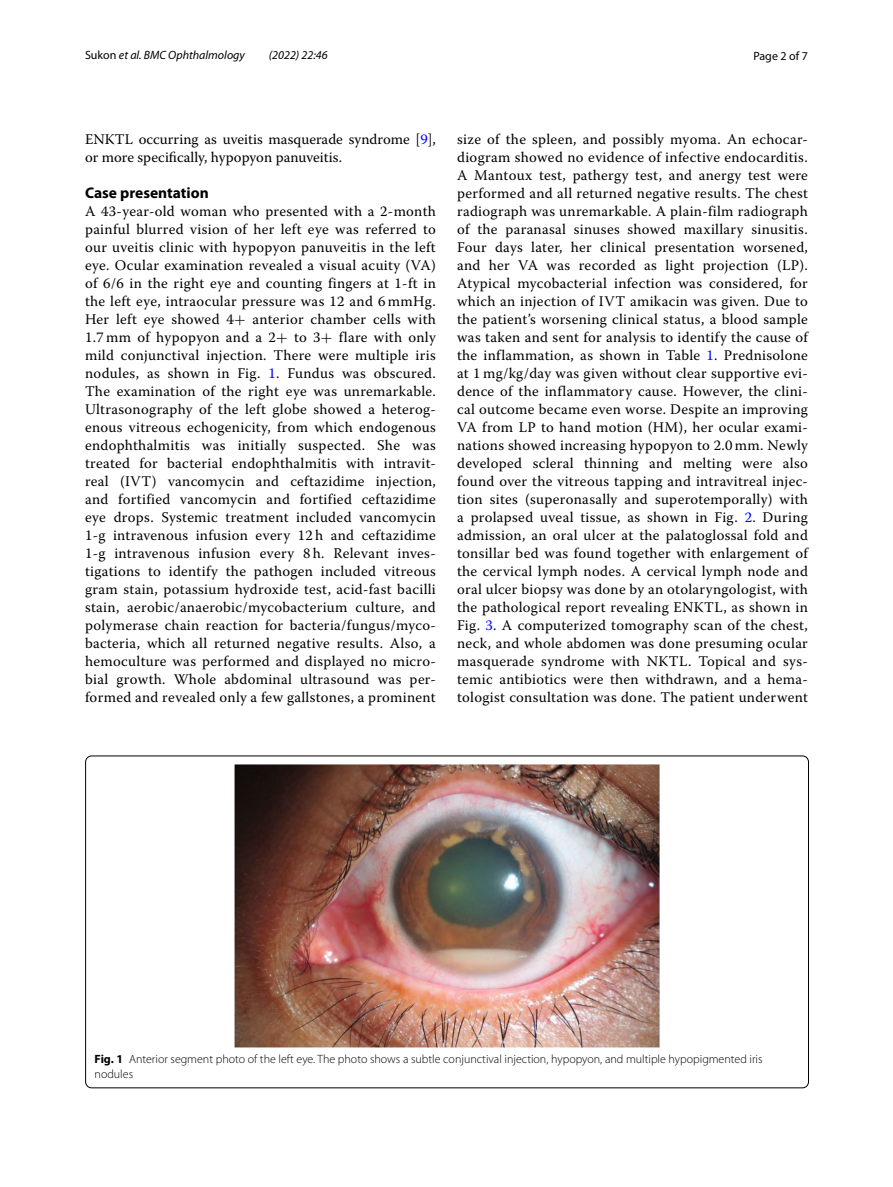
<style>
.page{position:relative;width:893px;height:1187px;background:#fff}
.page>*{position:absolute;margin:0;border:0;box-sizing:border-box;transform-origin:0 0}
.t1{font:700 15.45px "Myriad Pro";color:#000}
.t2{font:14.7px/18px "Warnock Pro";letter-spacing:.015em;color:#000;text-align:justify}
.t3{font:300 12px/15px "Myriad Pro";color:#000}
.t4{font:italic 12px "Myriad Pro";color:#000}
.t5{font:12px "Myriad Pro";color:#000}
.s1{font-style:normal}
.s2{color:#00f}
.s3{font-family:"MTSY"}
.s4{font-weight:700}
</style>
<div class="page">
<img style="left:234px;top:765px;width:426px;height:282px">
<p class="t4" style="left:85px;top:48px;width:161px"><span class="s1">Sukon</span> et al. BMC Ophthalmology</p>
<p class="t4" style="left:269px;top:48px;width:60px">(2022) 22:46</p>
<p class="t5" style="left:753px;top:48px;width:56px">Page 2 of 7</p>
<p class="t2" style="left:85px;top:130px;width:352px">ENKTL occurring as uveitis masquerade syndrome [<span class="s2">9</span>], or more specifically, hypopyon panuveitis.</p>
<p class="t1" style="left:85px;top:182px;width:125px">Case presentation</p>
<p class="t2" style="left:85px;top:202px;width:352px">A 43-year-old woman who presented with a 2-month painful blurred vision of her left eye was referred to our uveitis clinic with hypopyon panuveitis in the left eye. Ocular examination revealed a visual acuity (VA) of 6/6 in the right eye and counting fingers at 1-ft in the left eye, intraocular pressure was 12 and 6 mmHg.<br>Her left eye showed 4<span class="s3">+</span> anterior chamber cells with 1.7 mm of hypopyon and a 2<span class="s3">+</span> to 3<span class="s3">+</span> flare with only mild conjunctival injection. There were multiple iris nodules, as shown in Fig. <span class="s2">1</span>. Fundus was obscured.<br>The examination of the right eye was unremarkable.<br>Ultrasonography of the left globe showed a heterog&shy;enous vitreous echogenicity, from which endogenous endophthalmitis was initially suspected. She was treated for bacterial endophthalmitis with intravit&shy;real (IVT) vancomycin and ceftazidime injection, and fortified vancomycin and fortified ceftazidime eye drops. Systemic treatment included vancomycin 1-g intravenous infusion every 12 h and ceftazidime 1-g intravenous infusion every 8 h. Relevant inves&shy;tigations to identify the pathogen included vitreous gram stain, potassium hydroxide test, acid-fast bacilli stain, aerobic/anaerobic/mycobacterium culture, and polymerase chain reaction for bacteria/fungus/myco&shy;bacteria, which all returned negative results. Also, a hemoculture was performed and displayed no micro&shy;bial growth. Whole abdominal ultrasound was per&shy;formed and revealed only a few gallstones, a prominent</p>
<p class="t2" style="left:457px;top:130px;width:352px">size of the spleen, and possibly myoma. An echocar&shy;diogram showed no evidence of infective endocarditis.<br>A Mantoux test, pathergy test, and anergy test were performed and all returned negative results. The chest radiograph was unremarkable. A plain-film radiograph of the paranasal sinuses showed maxillary sinusitis.<br>Four days later, her clinical presentation worsened, and her VA was recorded as light projection (LP).<br>Atypical mycobacterial infection was considered, for which an injection of IVT amikacin was given. Due to the patient’s worsening clinical status, a blood sample was taken and sent for analysis to identify the cause of the inflammation, as shown in Table <span class="s2">1</span>. Prednisolone at 1 mg/kg/day was given without clear supportive evi&shy;dence of the inflammatory cause. However, the clini&shy;cal outcome became even worse. Despite an improving VA from LP to hand motion (HM), her ocular exami&shy;nations showed increasing hypopyon to 2.0 mm. Newly developed scleral thinning and melting were also found over the vitreous tapping and intravitreal injec&shy;tion sites (superonasally and superotemporally) with a prolapsed uveal tissue, as shown in Fig. <span class="s2">2</span>. During admission, an oral ulcer at the palatoglossal fold and tonsillar bed was found together with enlargement of the cervical lymph nodes. A cervical lymph node and oral ulcer biopsy was done by an otolaryngologist, with the pathological report revealing ENKTL, as shown in Fig. <span class="s2">3</span>. A computerized tomography scan of the chest, neck, and whole abdomen was done presuming ocular masquerade syndrome with NKTL. Topical and sys&shy;temic antibiotics were then withdrawn, and a hema&shy;tologist consultation was done. The patient underwent</p>
<p class="t3" style="left:95px;top:1051px;width:669px"><span class="s4">Fig. 1</span> Anterior segment photo of the left eye. The photo shows a subtle conjunctival injection, hypopyon, and multiple hypopigmented iris nodules</p>
</div>
